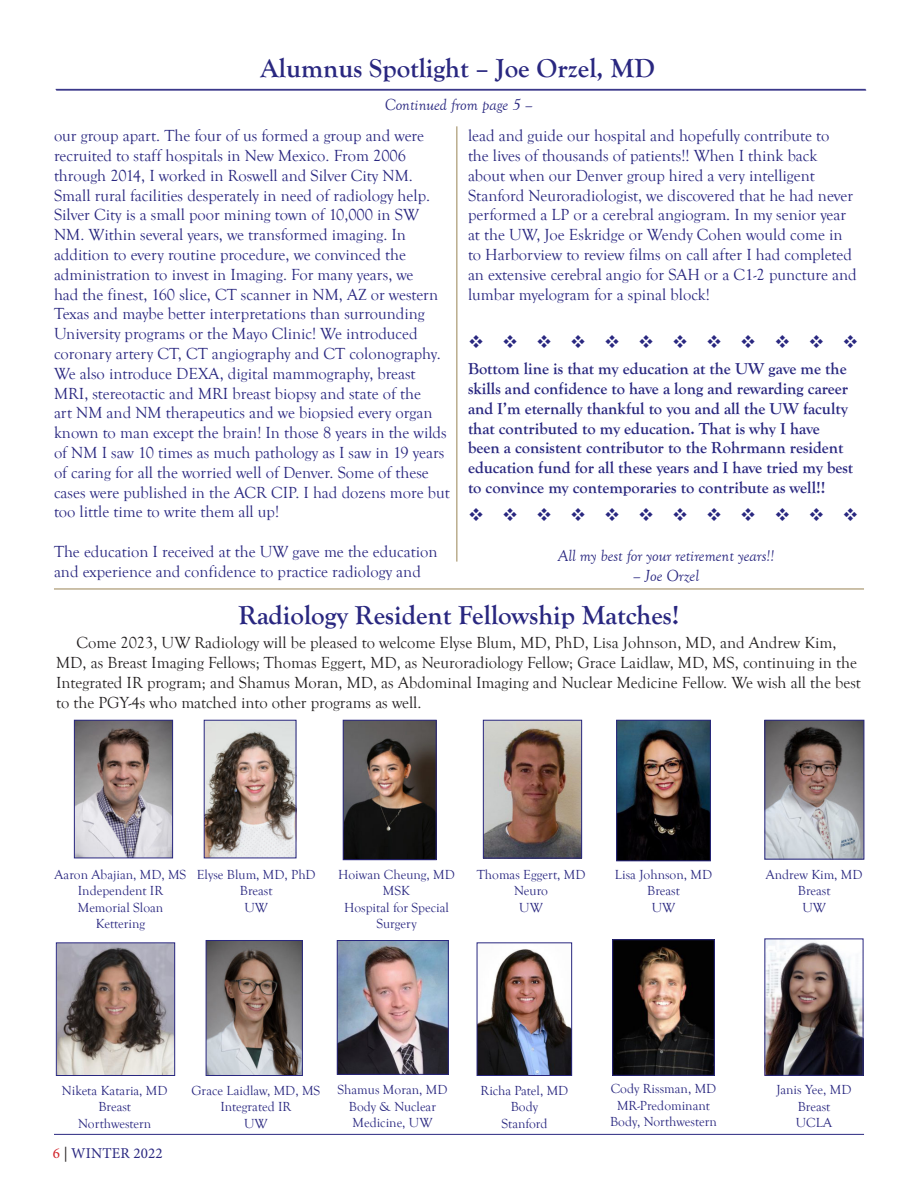
<style>
.page{position:relative;width:918px;height:1188px;background:#fff}
.page>*{position:absolute;margin:0;border:0;box-sizing:border-box;transform-origin:0 0}
.t1{font:700 27px "Goudy Old Style T";color:#292780}
.t2{font:18px "Wingdings";color:#292780}
.t3{font:16.5px/19.8px "Goudy Old Style T";color:#292780}
.t4{font:16.5px/19.8px "Goudy Old Style T";color:#231f20}
.t5{font:700 16.5px/19.8px "Goudy Old Style T";color:#292780}
.t6{font:italic 16.5px "Goudy Old Style T";color:#292780}
.t7{font:15px "Minion Pro";letter-spacing:.01em;color:#292780}
.Paragraph_Style_1{font:13.5px/16.5px "Goudy Old Style T";color:#292780;text-align:center}
.s1{color:#d1232a}
.s2{color:#231f20}
</style>
<div class="page">
<hr style="left:56px;top:89px;width:810px;height:1px;background:#292780">
<hr style="left:54px;top:1134px;width:810px;height:1px;background:#292780">
<hr style="left:54px;top:589px;width:810px;height:1px;background:#998455">
<hr style="left:56px;top:90px;width:810px;height:1px;background:#292780">
<hr style="left:457px;top:126px;width:1px;height:436px;background:#998455">
<img style="left:76px;top:722px;width:95px;height:134px">
<div style="left:74px;top:720px;width:99px;height:138px;border:1px solid #292780"></div>
<img style="left:206px;top:722px;width:88px;height:134px">
<div style="left:204px;top:720px;width:92px;height:138px;border:1px solid #292780"></div>
<img style="left:345px;top:722px;width:89px;height:136px">
<div style="left:343px;top:720px;width:93px;height:140px;border:1px solid #292780"></div>
<img style="left:485px;top:722px;width:95px;height:134px">
<div style="left:483px;top:720px;width:99px;height:138px;border:1px solid #292780"></div>
<img style="left:618px;top:722px;width:91px;height:137px">
<div style="left:616px;top:720px;width:95px;height:141px;border:1px solid #292780"></div>
<img style="left:767px;top:722px;width:95px;height:135px">
<div style="left:765px;top:720px;width:99px;height:139px;border:1px solid #292780"></div>
<img style="left:58px;top:945px;width:115px;height:129px">
<div style="left:56px;top:943px;width:119px;height:133px;border:1px solid #292780"></div>
<img style="left:208px;top:942px;width:93px;height:132px">
<div style="left:206px;top:940px;width:97px;height:136px;border:1px solid #292780"></div>
<img style="left:339px;top:942px;width:108px;height:131px">
<div style="left:337px;top:940px;width:112px;height:135px;border:1px solid #292780"></div>
<img style="left:479px;top:949px;width:91px;height:125px">
<div style="left:477px;top:943px;width:95px;height:133px;border:1px solid #292780"></div>
<img style="left:614px;top:942px;width:99px;height:132px">
<div style="left:612px;top:940px;width:103px;height:136px;border:1px solid #292780"></div>
<img style="left:767px;top:941px;width:94px;height:133px">
<div style="left:765px;top:939px;width:98px;height:137px;border:1px solid #292780"></div>
<p class="t1" style="left:260px;top:53px;width:396px">Alumnus Spotlight – Joe Orzel, MD</p>
<p class="t6" style="left:385px;top:95px;width:150px">Continued from page 5 –</p>
<p class="t3" style="left:54px;top:126px;width:397px">our group apart. The four of us formed a group and were recruited to staff hospitals in New Mexico. From 2006 through 2014, I worked in Roswell and Silver City NM.<br>Small rural facilities desperately in need of radiology help.<br>Silver City is a small poor mining town of 10,000 in SW NM. Within several years, we transformed imaging. In addition to every routine procedure, we convinced the administration to invest in Imaging. For many years, we<br>had the finest, 160 slice, CT scanner in NM, AZ or western Texas and maybe better interpretations than surrounding University programs or the Mayo Clinic! We introduced coronary artery CT, CT angiography and CT colonography.<br>We also introduce DEXA, digital mammography, breast MRI, stereotactic and MRI breast biopsy and state of the<br>art NM and NM therapeutics and we biopsied every organ known to man except the brain! In those 8 years in the wilds of NM I saw 10 times as much pathology as I saw in 19 years of caring for all the worried well of Denver. Some of these cases were published in the ACR CIP. I had dozens more but too little time to write them all up!</p>
<p class="t3" style="left:54px;top:542px;width:385px">The education I received at the UW gave me the education and experience and confidence to practice radiology and</p>
<p class="t3" style="left:468px;top:126px;width:390px">lead and guide our hospital and hopefully contribute to<br>the lives of thousands of patients!! When I think back about when our Denver group hired a very intelligent Stanford Neuroradiologist, we discovered that he had never performed a LP or a cerebral angiogram. In my senior year at the UW, Joe Eskridge or Wendy Cohen would come in to Harborview to review films on call after I had completed an extensive cerebral angio for SAH or a C1-2 puncture and lumbar myelogram for a spinal block!</p>
<p class="t2" style="left:468px;top:331px;width:392px">❖ ❖ ❖ ❖ ❖ ❖ ❖ ❖ ❖ ❖ ❖ ❖</p>
<p class="t5" style="left:468px;top:359px;width:387px">Bottom line is that my education at the UW gave me the skills and confidence to have a long and rewarding career and I’m eternally thankful to you and all the UW faculty that contributed to my education. That is why I have been a consistent contributor to the Rohrmann resident education fund for all these years and I have tried my best to convince my contemporaries to contribute as well!!</p>
<p class="t2" style="left:468px;top:505px;width:392px">❖ ❖ ❖ ❖ ❖ ❖ ❖ ❖ ❖ ❖ ❖ ❖</p>
<p class="t6" style="left:558px;top:547px;width:218px">All my best for your retirement years!!</p>
<p class="t6" style="left:633px;top:566px;width:68px">– Joe Orzel</p>
<p class="t1" style="left:238px;top:600px;width:442px">Radiology Resident Fellowship Matches!</p>
<p class="t4" style="left:56px;top:633px;width:806px;text-indent:20px">Come 2023, UW Radiology will be pleased to welcome Elyse Blum, MD, PhD, Lisa Johnson, MD, and Andrew Kim, MD, as Breast Imaging Fellows; Thomas Eggert, MD, as Neuroradiology Fellow; Grace Laidlaw, MD, MS, continuing in the Integrated IR program; and Shamus Moran, MD, as Abdominal Imaging and Nuclear Medicine Fellow. We wish all the best to the PGY-4s who matched into other programs as well.</p>
<p class="Paragraph_Style_1" style="left:55px;top:866px;width:133px">Aaron Abajian, MD, MS<br>Independent IR</p>
<p class="Paragraph_Style_1" style="left:78px;top:899px;width:87px">Memorial Sloan<br>Kettering</p>
<p class="Paragraph_Style_1" style="left:197px;top:866px;width:120px">Elyse Blum, MD, PhD<br>Breast</p>
<p class="Paragraph_Style_1" style="left:244px;top:899px;width:25px">UW</p>
<p class="Paragraph_Style_1" style="left:338px;top:866px;width:118px">Hoiwan Cheung, MD</p>
<p class="Paragraph_Style_1" style="left:383px;top:883px;width:29px">MSK</p>
<p class="Paragraph_Style_1" style="left:344px;top:899px;width:106px">Hospital for Special<br>Surgery</p>
<p class="Paragraph_Style_1" style="left:477px;top:866px;width:110px">Thomas Eggert, MD<br>Neuro</p>
<p class="Paragraph_Style_1" style="left:519px;top:899px;width:25px">UW</p>
<p class="Paragraph_Style_1" style="left:615px;top:866px;width:99px">Lisa Johnson, MD<br>Breast</p>
<p class="Paragraph_Style_1" style="left:652px;top:899px;width:25px">UW</p>
<p class="Paragraph_Style_1" style="left:766px;top:866px;width:98px">Andrew Kim, MD</p>
<p class="Paragraph_Style_1" style="left:798px;top:883px;width:34px">Breast</p>
<p class="Paragraph_Style_1" style="left:802px;top:899px;width:25px">UW</p>
<p class="Paragraph_Style_1" style="left:62px;top:1082px;width:107px">Niketa Kataria, MD</p>
<p class="Paragraph_Style_1" style="left:98px;top:1099px;width:34px">Breast</p>
<p class="Paragraph_Style_1" style="left:78px;top:1115px;width:75px">Northwestern</p>
<p class="t7" style="left:53px;top:1143px;width:111px"><span class="s1">6</span> <span class="s2">|</span> WINTER 2022</p>
<p class="Paragraph_Style_1" style="left:191px;top:1082px;width:130px">Grace Laidlaw, MD, MS<br>Integrated IR</p>
<p class="Paragraph_Style_1" style="left:244px;top:1115px;width:25px">UW</p>
<p class="Paragraph_Style_1" style="left:338px;top:1082px;width:111px">Shamus Moran, MD</p>
<p class="Paragraph_Style_1" style="left:349px;top:1098px;width:89px;text-align:left">Body &amp; Nuclear<br>Medicine, UW</p>
<p class="Paragraph_Style_1" style="left:481px;top:1082px;width:89px">Richa Patel, MD</p>
<p class="Paragraph_Style_1" style="left:511px;top:1099px;width:29px">Body</p>
<p class="Paragraph_Style_1" style="left:501px;top:1115px;width:48px">Stanford</p>
<p class="Paragraph_Style_1" style="left:610px;top:1081px;width:108px">Cody Rissman, MD<br>MR-Predominant<br>Body, Northwestern</p>
<p class="Paragraph_Style_1" style="left:776px;top:1082px;width:77px">Janis Yee, MD</p>
<p class="Paragraph_Style_1" style="left:798px;top:1098px;width:34px">Breast</p>
<p class="Paragraph_Style_1" style="left:796px;top:1115px;width:38px">UCLA</p>
</div>
